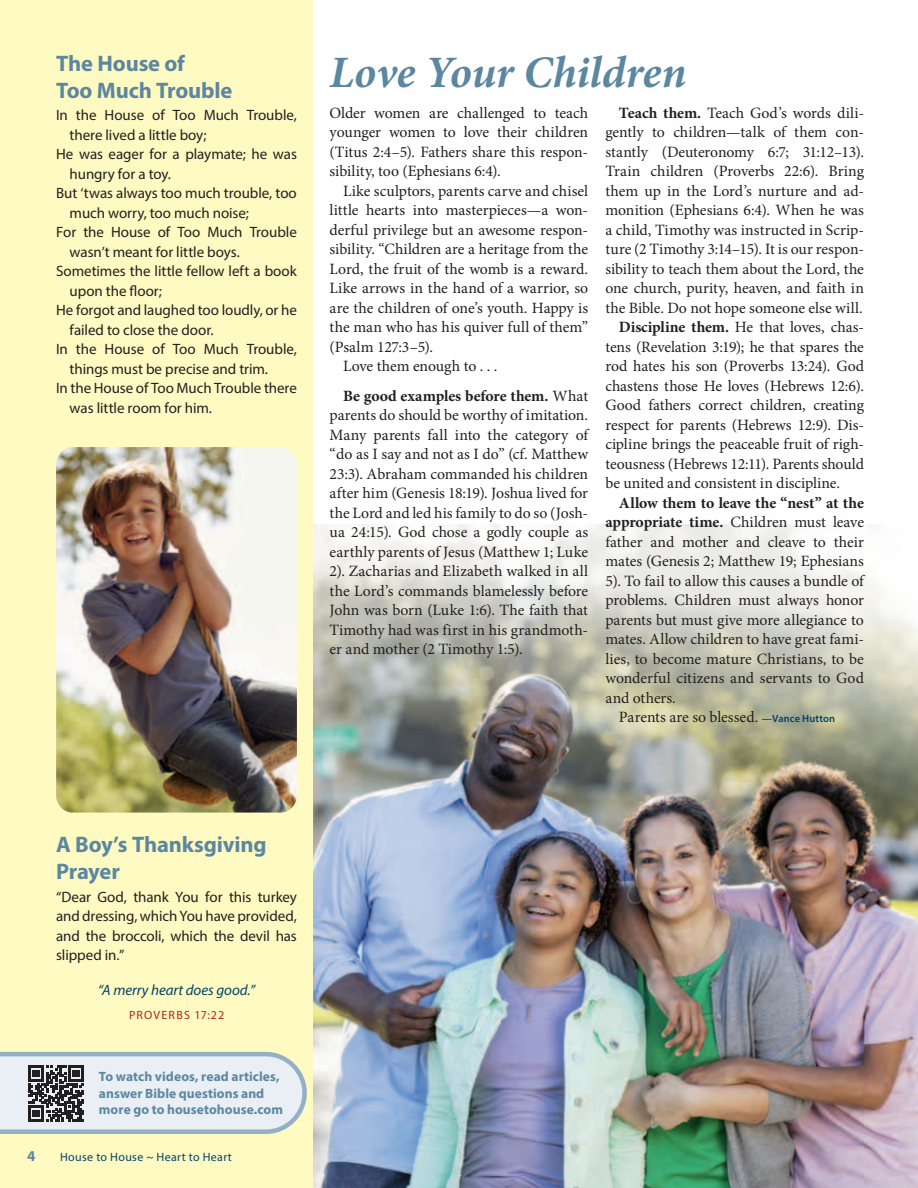
<style>
.page{position:relative;width:918px;height:1188px;background:#fff}
.page>*{position:absolute;margin:0;border:0;box-sizing:border-box;transform-origin:0 0}
.t1{font:italic 700 45px "Minion Pro";letter-spacing:-.005em;color:#5c87a1}
.t2{font:700 22.5px/27px "Myriad Pro";letter-spacing:-.01em;color:#5c87a1}
.t3{font:15.75px/19.5px "Minion Pro";letter-spacing:-.005em;color:#231f20;text-align:justify}
.t4{font:700 15.75px "Minion Pro";letter-spacing:-.01em;color:#231f20}
.t5{font:15px/19.5px "Myriad Pro";letter-spacing:-.005em;color:#231f20;text-align:justify}
.t6{font:italic 15px "Myriad Pro";letter-spacing:-.005em;color:#00446a}
.t7{font:700 15px "Myriad Pro";color:#5c87a1}
.t8{font:700 13.5px/16.5px "Myriad Pro";letter-spacing:.005em;color:#5c87a1}
.t9{font:12px "Myriad Pro";letter-spacing:.03em;color:#00446a}
.t10{font:12px "Myriad Pro";letter-spacing:.095em;color:#b22423}
.s1{font-weight:700}
.s2{font-family:"Myriad Pro";font-weight:600;font-size:10.5px;color:#00446a}
</style>
<div class="page">
<img style="left:313px;top:525px;width:604px;height:663px">
<div style="left:0;top:0;width:313px;height:1188px;background:#fffac1"></div>
<hr style="left:917px;top:626px;width:1px;height:562px;background:#dae6bc">
<svg style="left:0;top:1051px;width:307px;height:83px;background:#cfd6da"></svg>
<img style="left:56px;top:447px;width:241px;height:366px">
<h2 class="t2" style="left:56px;top:49px;width:178px">The House of<br>Too Much Trouble</h2>
<p class="t5" style="left:56px;top:105px;width:242px">In the House of Too Much Trouble,</p>
<p class="t5" style="left:70px;top:125px;width:138px">there lived a little boy;</p>
<p class="t5" style="left:56px;top:144px;width:242px">He was eager for a playmate; he was</p>
<p class="t5" style="left:70px;top:164px;width:103px">hungry for a toy.</p>
<p class="t5" style="left:56px;top:183px;width:242px">But ‘twas always too much trouble, too</p>
<p class="t5" style="left:70px;top:203px;width:181px">much worry, too much noise;</p>
<p class="t5" style="left:56px;top:222px;width:242px">For the House of Too Much Trouble</p>
<p class="t5" style="left:70px;top:242px;width:172px">wasn’t meant for little boys.</p>
<p class="t5" style="left:56px;top:261px;width:242px">Sometimes the little fellow left a book</p>
<p class="t5" style="left:70px;top:281px;width:94px">upon the floor;</p>
<p class="t5" style="left:56px;top:300px;width:242px">He forgot and laughed too loudly, or he</p>
<p class="t5" style="left:70px;top:320px;width:145px">failed to close the door.</p>
<p class="t5" style="left:56px;top:339px;width:242px">In the House of Too Much Trouble,</p>
<p class="t5" style="left:70px;top:359px;width:200px">things must be precise and trim.</p>
<p class="t5" style="left:56px;top:378px;width:242px">In the House of Too Much Trouble there</p>
<p class="t5" style="left:70px;top:398px;width:144px">was little room for him.</p>
<h1 class="t1" style="left:330px;top:40px;width:358px">Love Your Children</h1>
<p class="t3" style="left:330px;top:103px;width:260px">Older women are challenged to teach younger women to love their children (Titus 2:4–5). Fathers share this respon&shy;sibility, too (Ephesians 6:4).</p>
<p class="t3" style="left:343px;top:181px;width:246px">Like sculptors, parents carve and chisel</p>
<p class="t3" style="left:330px;top:201px;width:260px">little hearts into masterpieces—a won-</p>
<p class="t3" style="left:330px;top:220px;width:260px">derful privilege but an awesome respon-</p>
<p class="t3" style="left:330px;top:240px;width:260px">sibility. “Children are a heritage from the</p>
<p class="t3" style="left:330px;top:259px;width:260px">Lord, the fruit of the womb is a reward.</p>
<p class="t3" style="left:330px;top:279px;width:260px">Like arrows in the hand of a warrior, so</p>
<p class="t3" style="left:330px;top:298px;width:260px">are the children of one’s youth. Happy is</p>
<p class="t3" style="left:330px;top:318px;width:260px">the man who has his quiver full of them”</p>
<p class="t3" style="left:330px;top:337px;width:105px">(Psalm 127:3–5).</p>
<p class="t3" style="left:343px;top:357px;width:156px">Love them enough to . . .</p>
<p class="t3" style="left:330px;top:386px;width:260px;text-indent:13px"><span class="s1">Be good examples before them.</span> What parents do should be worthy of imitation.<br>Many parents fall into the category of “do as I say and not as I do” (cf. Matthew 23:3). Abraham commanded his children after him (Genesis 18:19). Joshua lived for the Lord and led his family to do so (Josh&shy;ua 24:15). God chose a godly couple as earthly parents of Jesus (Matthew 1; Luke 2). Zacharias and Elizabeth walked in all the Lord’s commands blamelessly before John was born (Luke 1:6). The faith that Timothy had was first in his grandmoth&shy;er and mother (2 Timothy 1:5).</p>
<p class="t3" style="left:619px;top:103px;width:247px"><span class="s1">Teach them.</span> Teach God’s words dili-</p>
<p class="t3" style="left:605px;top:123px;width:260px">gently to children—talk of them con-</p>
<p class="t3" style="left:605px;top:142px;width:260px">stantly (Deuteronomy 6:7; 31:12–13).</p>
<p class="t3" style="left:605px;top:162px;width:260px">Train children (Proverbs 22:6). Bring</p>
<p class="t3" style="left:605px;top:181px;width:260px">them up in the Lord’s nurture and ad-</p>
<p class="t3" style="left:605px;top:201px;width:260px">monition (Ephesians 6:4). When he was</p>
<p class="t3" style="left:605px;top:220px;width:260px">a child, Timothy was instructed in Scrip-</p>
<p class="t3" style="left:605px;top:240px;width:260px">ture (2 Timothy 3:14–15). It is our respon-</p>
<p class="t3" style="left:605px;top:259px;width:260px">sibility to teach them about the Lord, the</p>
<p class="t3" style="left:605px;top:279px;width:260px">one church, purity, heaven, and faith in</p>
<p class="t3" style="left:605px;top:298px;width:259px">the Bible. Do not hope someone else will.</p>
<p class="t3" style="left:619px;top:318px;width:247px"><span class="s1">Discipline them.</span> He that loves, chas-</p>
<p class="t3" style="left:605px;top:337px;width:260px">tens (Revelation 3:19); he that spares the</p>
<p class="t3" style="left:605px;top:357px;width:260px">rod hates his son (Proverbs 13:24). God</p>
<p class="t3" style="left:605px;top:376px;width:260px">chastens those He loves (Hebrews 12:6).</p>
<p class="t3" style="left:605px;top:396px;width:260px">Good fathers correct children, creating</p>
<p class="t3" style="left:605px;top:415px;width:260px">respect for parents (Hebrews 12:9). Dis-</p>
<p class="t3" style="left:605px;top:435px;width:260px">cipline brings the peaceable fruit of righ-</p>
<p class="t3" style="left:605px;top:454px;width:260px">teousness (Hebrews 12:11). Parents should</p>
<p class="t3" style="left:605px;top:474px;width:236px">be united and consistent in discipline.</p>
<p class="t4" style="left:619px;top:492px;width:247px">Allow them to leave the “nest” at the</p>
<p class="t3" style="left:605px;top:513px;width:260px"><span class="s1">appropriate time.</span> Children must leave</p>
<p class="t3" style="left:605px;top:532px;width:260px">father and mother and cleave to their</p>
<p class="t3" style="left:605px;top:552px;width:260px">mates (Genesis 2; Matthew 19; Ephesians</p>
<p class="t3" style="left:605px;top:571px;width:260px">5). To fail to allow this causes a bundle of</p>
<p class="t3" style="left:605px;top:591px;width:260px">problems. Children must always honor</p>
<p class="t3" style="left:605px;top:610px;width:260px">parents but must give more allegiance to</p>
<p class="t3" style="left:605px;top:630px;width:260px">mates. Allow children to have great fami-</p>
<p class="t3" style="left:605px;top:649px;width:260px">lies, to become mature Christians, to be</p>
<p class="t3" style="left:605px;top:669px;width:260px">wonderful citizens and servants to God</p>
<p class="t3" style="left:605px;top:688px;width:72px">and others.</p>
<p class="t3" style="left:619px;top:708px;width:218px">Parents are so blessed. <span class="s2">—Vance Hutton</span></p>
<h2 class="t2" style="left:56px;top:831px;width:212px">A Boy’s Thanksgiving<br>Prayer</h2>
<p class="t5" style="left:56px;top:887px;width:242px">“Dear God, thank You for this turkey and dressing, which You have provided, and the broccoli, which the devil has slipped in.”</p>
<p class="t6" style="left:98px;top:981px;width:159px">“A merry heart does good.”</p>
<p class="t10" style="left:129px;top:1007px;width:97px">PROVERBS 17:22</p>
<p class="t8" style="left:99px;top:1068px;width:185px">To watch videos, read articles, answer Bible questions and more go to housetohouse.com</p>
<p class="t7" style="left:27px;top:1146px;width:10px">4</p>
<p class="t9" style="left:60px;top:1150px;width:173px">House to House ~ Heart to Heart</p>
</div>
